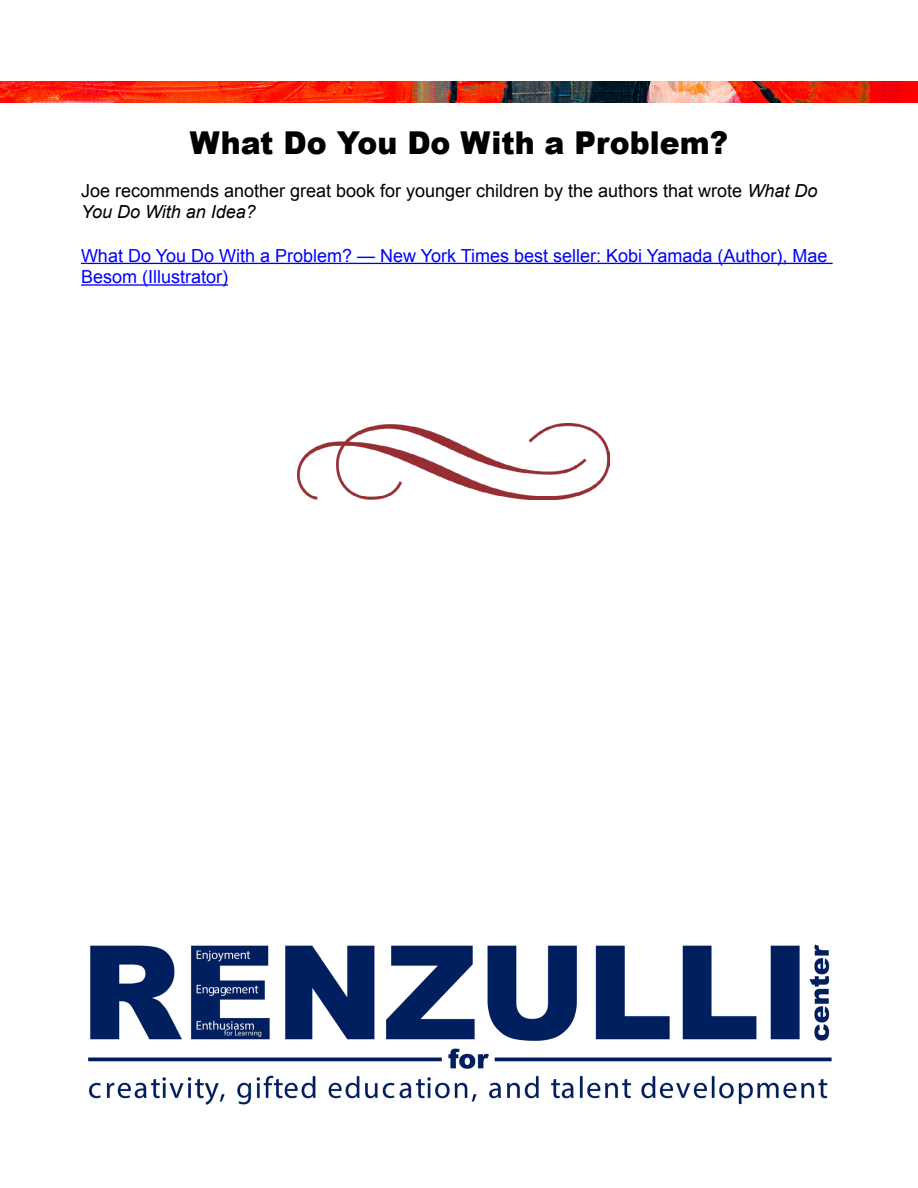
<style>
.page{position:relative;width:918px;height:1188px;background:#fff}
.page>*{position:absolute;margin:0;border:0;box-sizing:border-box;transform-origin:0 0}
.t1{font:900 31.5px "Arial";color:#000;scale:.95 1}
.t2{font:18px/21.6px "Arial";color:#000}
.t3{font:18px/21.6px "Arial";color:#00f}
.s1{font-style:italic}
</style>
<div class="page">
<img style="left:0;top:81px;width:918px;height:21px">
<hr style="left:81px;top:263px;width:752px;height:1px;background:#00f">
<hr style="left:81px;top:284px;width:147px;height:2px;background:#00f">
<img style="left:297px;top:423px;width:312px;height:77px">
<img style="left:88px;top:944px;width:744px;height:161px">
<h2 class="t1" style="left:190px;top:119px;width:568px">What Do You Do With a Problem?</h2>
<p class="t2" style="left:81px;top:180px;width:738px">Joe recommends another great book for younger children by the authors that wrote <span class="s1">What Do<br>You Do With an Idea?</span></p>
<p class="t3" style="left:81px;top:245px;width:748px">What Do You Do With a Problem? — New York Times best seller: Kobi Yamada (Author), Mae<br>Besom (Illustrator)</p>
</div>
